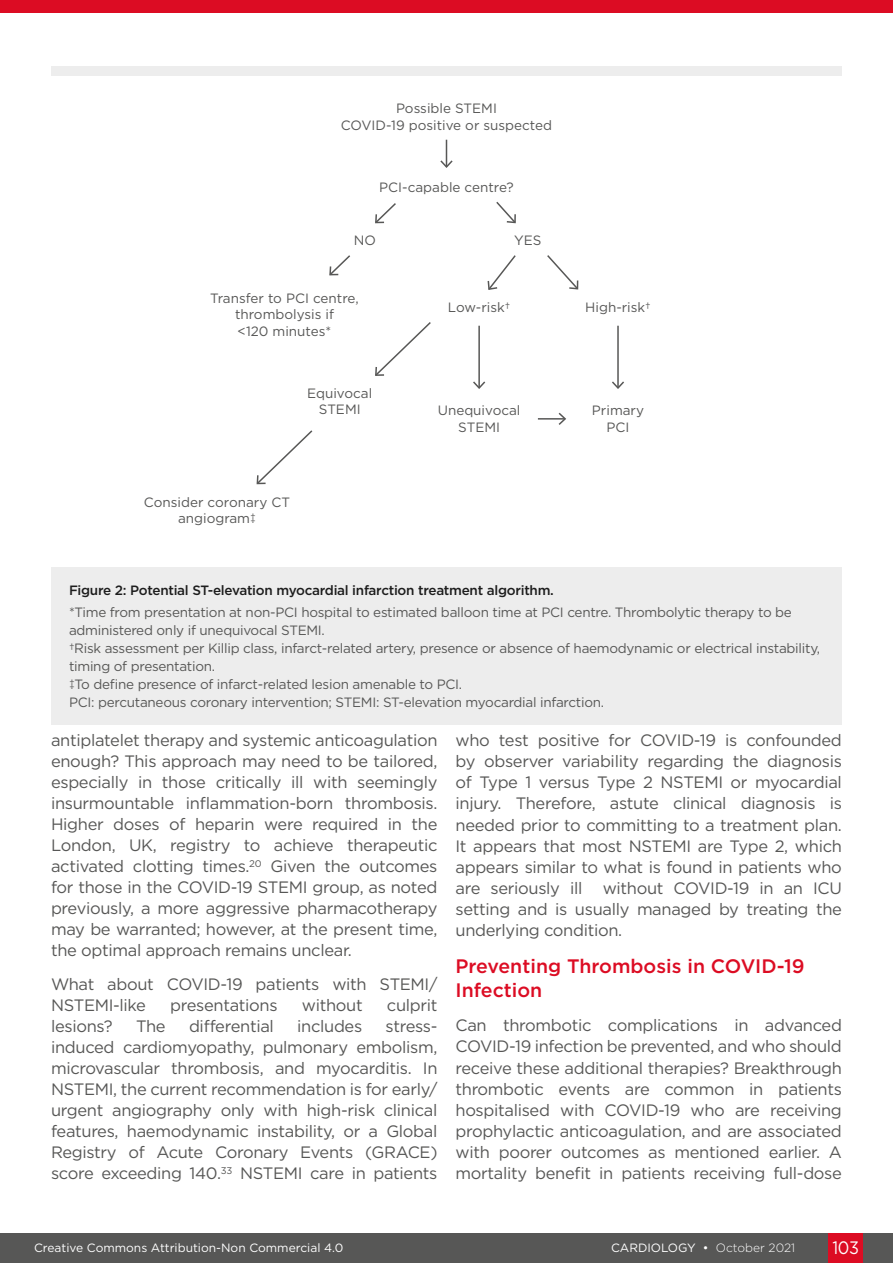
<style>
.page{position:relative;width:893px;height:1263px;background:#fff}
.page>*{position:absolute;margin:0;border:0;box-sizing:border-box;transform-origin:0 0}
.H2__Heading_2{font:500 19.5px/24.2px "Gotham";color:#dc0c23}
.t1{font:18px "Gotham";color:#fff;scale:.9 1}
.Body_Text__Justifica{font:16.5px/21px "Gotham";letter-spacing:-.02em;color:#575756;text-align:justify}
.t2{font:13.5px/18px "Gotham";letter-spacing:-.02em;color:#575756}
.t3{font:13.5px/16.2px "Gotham";color:#575756;text-align:center}
.t4{font:500 13.5px "Gotham";letter-spacing:-.02em;color:#1d1d1d}
.t5{font:12px "Gotham";color:#fff}
.s1{font-weight:300}
</style>
<div class="page">
<div style="left:0;top:1233px;width:893px;height:30px;background:#575756"></div>
<div style="left:829px;top:1233px;width:34px;height:30px;background:#dc0c23"></div>
<div style="left:0;top:0;width:893px;height:13px;background:#dc0c23"></div>
<div style="left:51px;top:67px;width:791px;height:9px;background:#ededed"></div>
<svg style="left:440px;top:140px;width:13px;height:28px"></svg>
<hr style="left:478px;top:326px;width:2px;height:62px;background:#575756">
<svg style="left:473px;top:380px;width:13px;height:9px"></svg>
<hr style="left:538px;top:418px;width:27px;height:2px;background:#575756">
<svg style="left:557px;top:412px;width:9px;height:13px"></svg>
<svg style="left:375px;top:322px;width:56px;height:54px"></svg>
<svg style="left:256px;top:430px;width:57px;height:55px"></svg>
<hr style="left:617px;top:326px;width:2px;height:62px;background:#575756">
<svg style="left:612px;top:380px;width:12px;height:9px"></svg>
<svg style="left:375px;top:203px;width:21px;height:21px"></svg>
<svg style="left:329px;top:255px;width:21px;height:21px"></svg>
<svg style="left:496px;top:201px;width:20px;height:23px"></svg>
<svg style="left:547px;top:255px;width:32px;height:35px"></svg>
<svg style="left:487px;top:255px;width:29px;height:35px"></svg>
<div style="left:51px;top:567px;width:791px;height:158px;background:#ededed"></div>
<p class="t3" style="left:341px;top:100px;width:213px">Possible STEMI<br>COVID-19 positive or suspected</p>
<p class="t3" style="left:379px;top:178px;width:136px">PCI-capable centre?</p>
<p class="t2" style="left:354px;top:231px;width:24px">NO</p>
<p class="t2" style="left:514px;top:231px;width:29px">YES</p>
<p class="t3" style="left:210px;top:290px;width:150px">Transfer to PCI centre, thrombolysis if<br>&lt;120 minutes*</p>
<p class="t2" style="left:448px;top:298px;width:64px">Low-risk†</p>
<p class="t3" style="left:307px;top:385px;width:67px">Equivocal<br>STEMI</p>
<p class="t3" style="left:144px;top:493px;width:148px">Consider coronary CT angiogram‡</p>
<p class="t3" style="left:438px;top:402px;width:84px">Unequivocal<br>STEMI</p>
<p class="t3" style="left:585px;top:299px;width:67px">High-risk†</p>
<p class="t3" style="left:592px;top:402px;width:54px">Primary<br>PCI</p>
<p class="t4" style="left:69px;top:581px;width:486px">Figure 2: Potential ST-elevation myocardial infarction treatment algorithm.</p>
<p class="t2" style="left:69px;top:603px;width:753px">*Time from presentation at non-PCI hospital to estimated balloon time at PCI centre. Thrombolytic therapy to be administered only if unequivocal STEMI.<br>†Risk assessment per Killip class, infarct-related artery, presence or absence of haemodynamic or electrical instability, timing of presentation.<br>‡To define presence of infarct-related lesion amenable to PCI.<br>PCI: percutaneous coronary intervention; STEMI: ST-elevation myocardial infarction.</p>
<p class="Body_Text__Justifica" style="left:51px;top:729px;width:388px">antiplatelet therapy and systemic anticoagulation enough? This approach may need to be tailored, especially in those critically ill with seemingly insurmountable inflammation-born thrombosis.<br>Higher doses of heparin were required in the London, UK, registry to achieve therapeutic activated clotting times.<sup>20</sup> Given the outcomes for those in the COVID-19 STEMI group, as noted previously, a more aggressive pharmacotherapy may be warranted; however, at the present time, the optimal approach remains unclear.</p>
<p class="Body_Text__Justifica" style="left:51px;top:973px;width:388px">What about COVID-19 patients with STEMI/<br>NSTEMI-like</p>
<p class="Body_Text__Justifica" style="left:455px;top:729px;width:388px">who test positive for COVID-19 is confounded by observer variability regarding the diagnosis of Type 1 versus Type 2 NSTEMI or myocardial injury. Therefore, astute clinical diagnosis is needed prior to committing to a treatment plan.<br>It appears that most NSTEMI are Type 2, which appears similar to what is found in patients who are seriously ill without COVID-19 in an ICU setting and is usually managed by treating the underlying condition.</p>
<p class="H2__Heading_2" style="left:455px;top:954px;width:351px">Preventing Thrombosis in COVID-19<br>Infection</p>
<p class="Body_Text__Justifica" style="left:455px;top:1014px;width:388px">Can thrombotic complications in advanced COVID-19 infection be prevented, and who should receive these additional therapies? Breakthrough thrombotic events are common in patients hospitalised with COVID-19 who are receiving prophylactic anticoagulation, and are associated with poorer outcomes as mentioned earlier. A mortality benefit in patients receiving full-dose</p>
<p class="Body_Text__Justifica" style="left:170px;top:994px;width:109px">presentations</p>
<p class="Body_Text__Justifica" style="left:302px;top:994px;width:62px">without</p>
<p class="Body_Text__Justifica" style="left:387px;top:994px;width:52px">culprit</p>
<p class="Body_Text__Justifica" style="left:51px;top:1015px;width:63px">lesions?</p>
<p class="Body_Text__Justifica" style="left:136px;top:1015px;width:31px">The</p>
<p class="Body_Text__Justifica" style="left:189px;top:1015px;width:86px">differential</p>
<p class="Body_Text__Justifica" style="left:297px;top:1015px;width:67px">includes</p>
<p class="Body_Text__Justifica" style="left:51px;top:1015px;width:388px;text-indent:335px">stress&shy;induced cardiomyopathy, pulmonary embolism, microvascular thrombosis, and myocarditis. In NSTEMI, the current recommendation is for early/ urgent angiography only with high-risk clinical features, haemodynamic instability, or a Global Registry of Acute Coronary Events (GRACE) score exceeding 140.<sup>33</sup> NSTEMI care in patients</p>
<p class="t5" style="left:34px;top:1240px;width:311px">Creative Commons Attribution-Non Commercial 4.0</p>
<p class="t5" style="left:611px;top:1240px;width:186px">CARDIOLOGY • <span class="s1">October 2021</span></p>
<p class="t1" style="left:832px;top:1236px;width:31px">103</p>
</div>
